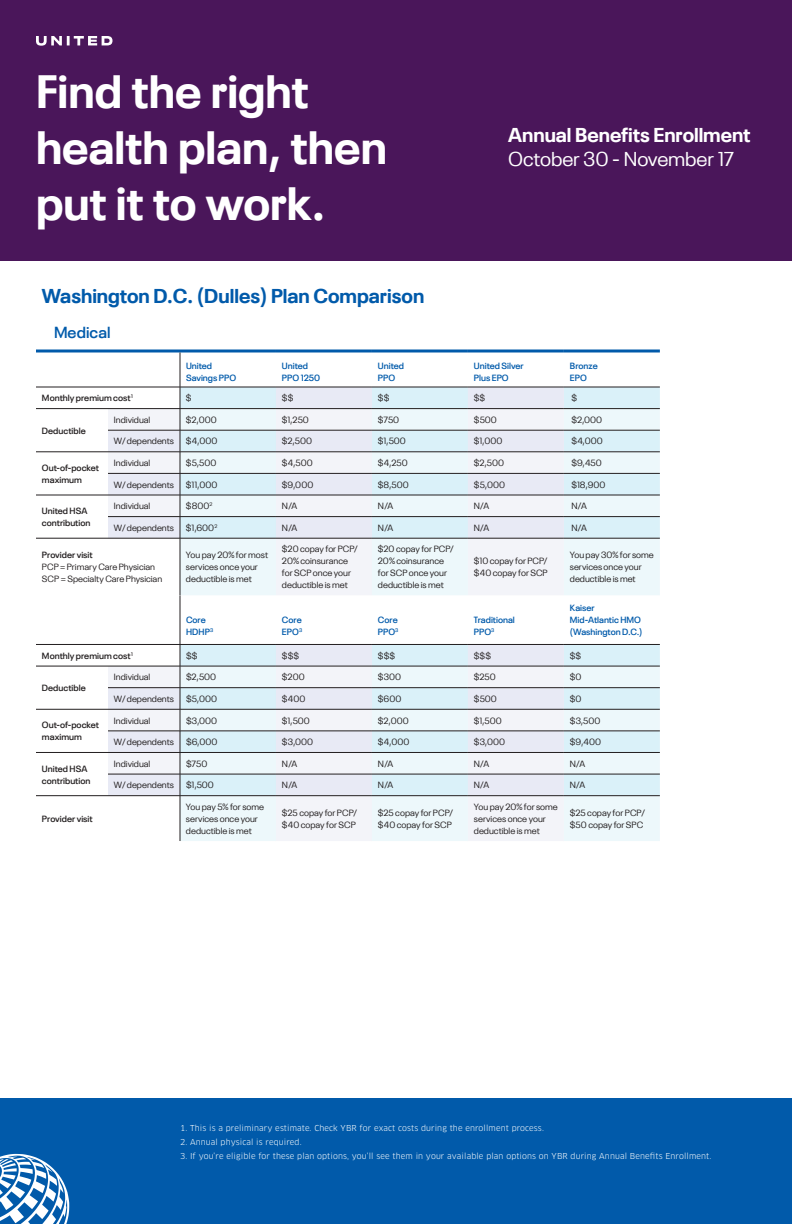
<style>
.page{position:relative;width:792px;height:1224px;background:#fff}
.page>*{position:absolute;margin:0;border:0;box-sizing:border-box;transform-origin:0 0}
.t1{font:700 46.6px/55.9px "Neue Plak";color:#fff}
.t2{font:700 20px/24px "Neue Plak";color:#fff}
.t3{font:700 20px "Neue Plak";color:#015aaa}
.t4{font:600 16px "Neue Plak";letter-spacing:.005em;color:#015aaa}
.t5{font:9px/12px "Neue Plak";color:#231f20}
.t6{font:600 9px/12px "Neue Plak";color:#231f20}
.t7{font:600 9px/12px "Neue Plak";color:#015aaa}
.t8{font:8px "Clan Pro";letter-spacing:.015em;color:#fff}
.s1{font-weight:400}
</style>
<div class="page">
<div style="left:0;top:1098px;width:792px;height:126px;background:#015aaa"></div>
<div style="left:0;top:0;width:792px;height:261px;background:#4a165a"></div>
<svg style="left:0;top:1154px;width:69px;height:70px"></svg>
<svg style="left:36px;top:36px;width:77px;height:10px"></svg>
<div style="left:181px;top:539px;width:479px;height:56px;background:#edf8fb"></div>
<hr style="left:36px;top:538px;width:72px;height:1px;background:#231f20">
<hr style="left:108px;top:538px;width:72px;height:1px;background:#231f20">
<hr style="left:180px;top:538px;width:96px;height:1px;background:#231f20">
<hr style="left:276px;top:538px;width:96px;height:1px;background:#231f20">
<hr style="left:372px;top:538px;width:96px;height:1px;background:#231f20">
<hr style="left:468px;top:538px;width:96px;height:1px;background:#231f20">
<hr style="left:564px;top:538px;width:96px;height:1px;background:#231f20">
<hr style="left:36px;top:350px;width:72px;height:2px;background:#015aaa">
<hr style="left:108px;top:350px;width:72px;height:2px;background:#015aaa">
<hr style="left:180px;top:350px;width:96px;height:2px;background:#015aaa">
<hr style="left:276px;top:350px;width:96px;height:2px;background:#015aaa">
<hr style="left:372px;top:350px;width:96px;height:2px;background:#015aaa">
<hr style="left:468px;top:350px;width:96px;height:2px;background:#015aaa">
<hr style="left:564px;top:350px;width:96px;height:2px;background:#015aaa">
<svg style="left:36px;top:351px;width:624px;height:187px"></svg>
<hr style="left:180px;top:538px;width:1px;height:58px;background:#231f20">
<svg style="left:36px;top:596px;width:624px;height:245px"></svg>
<hr style="left:180px;top:796px;width:1px;height:45px;background:#231f20">
<hr style="left:180px;top:796px;width:96px;height:1px;background:#231f20">
<hr style="left:276px;top:796px;width:96px;height:1px;background:#231f20">
<hr style="left:372px;top:796px;width:96px;height:1px;background:#231f20">
<hr style="left:468px;top:796px;width:96px;height:1px;background:#231f20">
<hr style="left:564px;top:796px;width:96px;height:1px;background:#231f20">
<p class="t1" style="left:36px;top:58px;width:352px">Find the right health plan, then put it to work.</p>
<p class="t3" style="left:42px;top:280px;width:384px">Washington D.C. (Dulles) Plan Comparison</p>
<p class="t4" style="left:54px;top:320px;width:58px">Medical</p>
<p class="t2" style="left:508px;top:120px;width:244px">Annual Benefits Enrollment<br><span class="s1">October 30 - November 17</span></p>
<p class="t7" style="left:186px;top:359px;width:52px">United<br>Savings PPO</p>
<p class="t7" style="left:282px;top:359px;width:40px">United<br>PPO 1250</p>
<p class="t7" style="left:378px;top:359px;width:28px">United<br>PPO</p>
<p class="t7" style="left:474px;top:359px;width:51px">United Silver<br>Plus EPO</p>
<p class="t7" style="left:570px;top:359px;width:29px">Bronze<br>EPO</p>
<p class="t6" style="left:42px;top:391px;width:92px">Monthly premium cost<sup>1</sup></p>
<p class="t5" style="left:186px;top:391px;width:7px">$</p>
<p class="t5" style="left:282px;top:391px;width:13px">$$</p>
<p class="t5" style="left:378px;top:391px;width:13px">$$</p>
<p class="t5" style="left:474px;top:391px;width:13px">$$</p>
<p class="t5" style="left:571px;top:391px;width:7px">$</p>
<p class="t6" style="left:42px;top:424px;width:45px">Deductible</p>
<p class="t5" style="left:114px;top:413px;width:38px">Individual</p>
<p class="t5" style="left:186px;top:413px;width:32px">$2,000</p>
<p class="t5" style="left:282px;top:413px;width:28px">$1,250</p>
<p class="t5" style="left:378px;top:413px;width:23px">$750</p>
<p class="t5" style="left:474px;top:413px;width:25px">$500</p>
<p class="t5" style="left:571px;top:413px;width:32px">$2,000</p>
<p class="t5" style="left:114px;top:434px;width:62px">W/ dependents</p>
<p class="t5" style="left:186px;top:434px;width:33px">$4,000</p>
<p class="t5" style="left:282px;top:434px;width:32px">$2,500</p>
<p class="t5" style="left:378px;top:434px;width:29px">$1,500</p>
<p class="t5" style="left:474px;top:434px;width:30px">$1,000</p>
<p class="t5" style="left:571px;top:434px;width:33px">$4,000</p>
<p class="t6" style="left:42px;top:461px;width:59px">Out-of-pocket maximum</p>
<p class="t6" style="left:42px;top:504px;width:50px">United HSA contribution</p>
<p class="t5" style="left:114px;top:456px;width:38px">Individual</p>
<p class="t5" style="left:186px;top:456px;width:32px">$5,500</p>
<p class="t5" style="left:282px;top:456px;width:32px">$4,500</p>
<p class="t5" style="left:378px;top:456px;width:31px">$4,250</p>
<p class="t5" style="left:474px;top:456px;width:32px">$2,500</p>
<p class="t5" style="left:571px;top:456px;width:32px">$9,450</p>
<p class="t5" style="left:114px;top:478px;width:62px">W/ dependents</p>
<p class="t5" style="left:186px;top:478px;width:33px">$11,000</p>
<p class="t5" style="left:282px;top:478px;width:33px">$9,000</p>
<p class="t5" style="left:378px;top:478px;width:32px">$8,500</p>
<p class="t5" style="left:474px;top:478px;width:33px">$5,000</p>
<p class="t5" style="left:571px;top:478px;width:36px">$18,900</p>
<p class="t5" style="left:114px;top:499px;width:38px">Individual</p>
<p class="t5" style="left:186px;top:499px;width:28px">$800<sup>2</sup></p>
<p class="t5" style="left:282px;top:499px;width:17px">N/A</p>
<p class="t5" style="left:378px;top:499px;width:17px">N/A</p>
<p class="t5" style="left:474px;top:499px;width:17px">N/A</p>
<p class="t5" style="left:571px;top:499px;width:17px">N/A</p>
<p class="t5" style="left:114px;top:521px;width:62px">W/ dependents</p>
<p class="t5" style="left:186px;top:521px;width:33px">$1,600<sup>2</sup></p>
<p class="t5" style="left:282px;top:521px;width:17px">N/A</p>
<p class="t5" style="left:378px;top:521px;width:17px">N/A</p>
<p class="t5" style="left:474px;top:521px;width:17px">N/A</p>
<p class="t5" style="left:571px;top:521px;width:17px">N/A</p>
<p class="t6" style="left:42px;top:548px;width:52px">Provider visit</p>
<p class="t5" style="left:42px;top:560px;width:115px">PCP = Primary Care Physician</p>
<p class="t5" style="left:42px;top:572px;width:122px">SCP = Specialty Care Physician</p>
<p class="t5" style="left:186px;top:548px;width:84px">You pay 20% for most services once your deductible is met</p>
<p class="t5" style="left:282px;top:542px;width:78px">$20 copay for PCP/<br>20% coinsurance for SCP once your deductible is met</p>
<p class="t5" style="left:378px;top:542px;width:78px">$20 copay for PCP/<br>20% coinsurance for SCP once your deductible is met</p>
<p class="t5" style="left:474px;top:554px;width:75px">$10 copay for PCP/ $40 copay for SCP</p>
<p class="t5" style="left:570px;top:548px;width:85px">You pay 30% for some services once your deductible is met</p>
<p class="t7" style="left:186px;top:613px;width:29px">Core<br>HDHP<sup>3</sup></p>
<p class="t7" style="left:282px;top:613px;width:22px">Core<br>EPO<sup>3</sup></p>
<p class="t7" style="left:378px;top:613px;width:22px">Core<br>PPO<sup>3</sup></p>
<p class="t7" style="left:474px;top:613px;width:42px">Traditional<br>PPO<sup>3</sup></p>
<p class="t7" style="left:570px;top:601px;width:74px">Kaiser<br>Mid-Atlantic HMO (Washington D.C.)</p>
<p class="t6" style="left:42px;top:649px;width:92px">Monthly premium cost<sup>1</sup></p>
<p class="t5" style="left:186px;top:649px;width:13px">$$</p>
<p class="t5" style="left:282px;top:649px;width:19px">$$$</p>
<p class="t5" style="left:378px;top:649px;width:19px">$$$</p>
<p class="t5" style="left:474px;top:649px;width:19px">$$$</p>
<p class="t5" style="left:570px;top:649px;width:13px">$$</p>
<p class="t6" style="left:42px;top:681px;width:45px">Deductible</p>
<p class="t5" style="left:114px;top:670px;width:38px">Individual</p>
<p class="t5" style="left:186px;top:670px;width:32px">$2,500</p>
<p class="t5" style="left:282px;top:670px;width:24px">$200</p>
<p class="t5" style="left:378px;top:670px;width:25px">$300</p>
<p class="t5" style="left:474px;top:670px;width:23px">$250</p>
<p class="t5" style="left:570px;top:670px;width:13px">$0</p>
<p class="t5" style="left:114px;top:692px;width:62px">W/ dependents</p>
<p class="t5" style="left:186px;top:692px;width:33px">$5,000</p>
<p class="t5" style="left:282px;top:692px;width:25px">$400</p>
<p class="t5" style="left:378px;top:692px;width:25px">$600</p>
<p class="t5" style="left:474px;top:692px;width:25px">$500</p>
<p class="t5" style="left:570px;top:692px;width:13px">$0</p>
<p class="t6" style="left:42px;top:718px;width:59px">Out-of-pocket maximum</p>
<p class="t6" style="left:42px;top:761px;width:50px">United HSA contribution</p>
<p class="t6" style="left:42px;top:812px;width:52px">Provider visit</p>
<p class="t5" style="left:114px;top:713px;width:38px">Individual</p>
<p class="t5" style="left:186px;top:713px;width:33px">$3,000</p>
<p class="t5" style="left:282px;top:713px;width:29px">$1,500</p>
<p class="t5" style="left:378px;top:713px;width:32px">$2,000</p>
<p class="t5" style="left:474px;top:713px;width:29px">$1,500</p>
<p class="t5" style="left:570px;top:713px;width:32px">$3,500</p>
<p class="t5" style="left:114px;top:735px;width:62px">W/ dependents</p>
<p class="t5" style="left:186px;top:735px;width:33px">$6,000</p>
<p class="t5" style="left:282px;top:735px;width:33px">$3,000</p>
<p class="t5" style="left:378px;top:735px;width:33px">$4,000</p>
<p class="t5" style="left:474px;top:735px;width:33px">$3,000</p>
<p class="t5" style="left:570px;top:735px;width:33px">$9,400</p>
<p class="t5" style="left:114px;top:757px;width:38px">Individual</p>
<p class="t5" style="left:186px;top:757px;width:23px">$750</p>
<p class="t5" style="left:282px;top:757px;width:17px">N/A</p>
<p class="t5" style="left:378px;top:757px;width:17px">N/A</p>
<p class="t5" style="left:474px;top:757px;width:17px">N/A</p>
<p class="t5" style="left:570px;top:757px;width:17px">N/A</p>
<p class="t5" style="left:114px;top:778px;width:62px">W/ dependents</p>
<p class="t5" style="left:186px;top:778px;width:29px">$1,500</p>
<p class="t5" style="left:282px;top:778px;width:17px">N/A</p>
<p class="t5" style="left:378px;top:778px;width:17px">N/A</p>
<p class="t5" style="left:474px;top:778px;width:17px">N/A</p>
<p class="t5" style="left:570px;top:778px;width:17px">N/A</p>
<p class="t5" style="left:186px;top:800px;width:80px">You pay 5% for some services once your deductible is met</p>
<p class="t5" style="left:282px;top:806px;width:77px">$25 copay for PCP/ $40 copay for SCP</p>
<p class="t5" style="left:378px;top:806px;width:77px">$25 copay for PCP/ $40 copay for SCP</p>
<p class="t5" style="left:474px;top:800px;width:85px">You pay 20% for some services once your deductible is met</p>
<p class="t5" style="left:570px;top:806px;width:77px">$25 copay for PCP/ $50 copay for SPC</p>
<p class="t8" style="left:180px;top:1124px;width:365px">1. This is a preliminary estimate. Check YBR for exact costs during the enrollment process.</p>
<p class="t8" style="left:180px;top:1138px;width:123px">2. Annual physical is required.</p>
<p class="t8" style="left:180px;top:1152px;width:533px">3. If you’re eligible for these plan options, you’ll see them in your available plan options on YBR during Annual Benefits Enrollment.</p>
</div>
